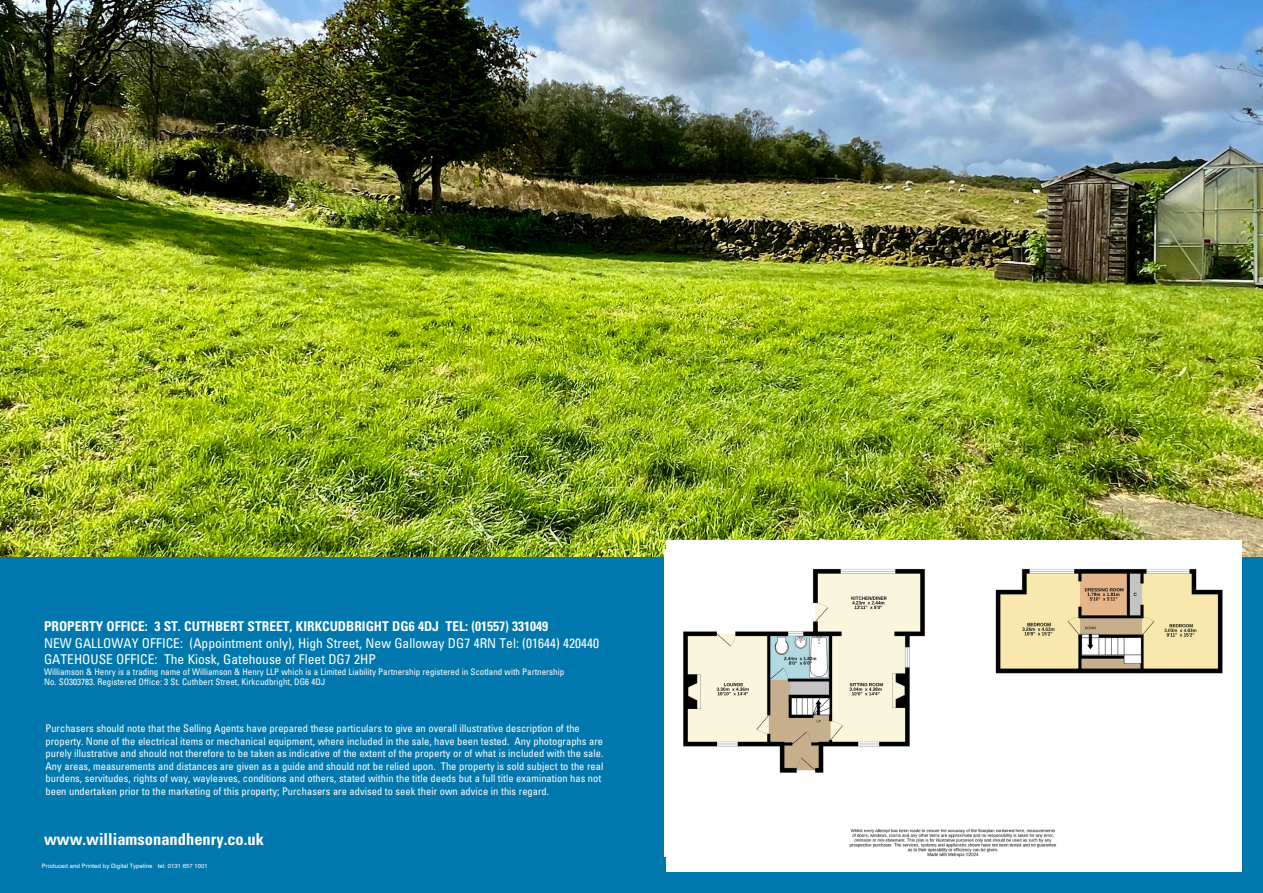
<style>
.page{position:relative;width:1263px;height:893px;background:#fff}
.page>*{position:absolute;margin:0;border:0;box-sizing:border-box;transform-origin:0 0}
.t1{font:700 condensed 16.5px "Univers LT Std";color:#fff}
.t2{font:condensed 13.5px "Univers LT Std";color:#fff}
.t3{font:700 condensed 13.5px "Univers LT Std";color:#fff}
.t4{font:condensed 10.5px/12.6px "Univers LT Std";color:#fff}
.t5{font:condensed 9px "Univers LT Std";color:#fff}
.t6{font:6px "Swiss 721 BT";color:#fff}
</style>
<div class="page">
<div style="left:0;top:556px;width:1263px;height:337px;background:#0078ae"></div>
<img style="left:0;top:0;width:1263px;height:556px">
<div style="left:666px;top:540px;width:576px;height:332px;background:#fff"></div>
<img style="left:665px;top:550px;width:558px;height:306px">
<p class="t3" style="left:44px;top:618px;width:506px">PROPERTY OFFICE: 3 ST. CUTHBERT STREET, KIRKCUDBRIGHT DG6 4DJ TEL: (01557) 331049</p>
<p class="t2" style="left:44px;top:634px;width:556px">NEW GALLOWAY OFFICE: (Appointment only), High Street, New Galloway DG7 4RN Tel: (01644) 420440</p>
<p class="t2" style="left:44px;top:650px;width:333px">GATEHOUSE OFFICE: The Kiosk, Gatehouse of Fleet DG7 2HP</p>
<p class="t5" style="left:44px;top:666px;width:522px">Williamson &amp; Henry is a trading name of Williamson &amp; Henry LLP which is a Limited Liability Partnership registered in Scotland with Partnership</p>
<p class="t5" style="left:44px;top:676px;width:283px">No. SO303783. Registered Office: 3 St. Cuthbert Street, Kirkcudbright, DG6 4DJ</p>
<p class="t4" style="left:46px;top:722px;width:559px">Purchasers should note that the Selling Agents have prepared these particulars to give an overall illustrative description of the property. None of the electrical items or mechanical equipment, where included in the sale, have been tested. Any photographs are purely illustrative and should not therefore to be taken as indicative of the extent of the property or of what is included with the sale.<br>Any areas, measurements and distances are given as a guide and should not be relied upon. The property is sold subject to the real burdens, servitudes, rights of way, wayleaves, conditions and others, stated within the title deeds but a full title examination has not been undertaken prior to the marketing of this property; Purchasers are advised to seek their own advice in this regard.</p>
<p class="t1" style="left:44px;top:829px;width:221px">www.williamsonandhenry.co.uk</p>
<p class="t6" style="left:42px;top:862px;width:167px">Produced and Printed by Digital Typeline tel: 0131 657 1001</p>
</div>
